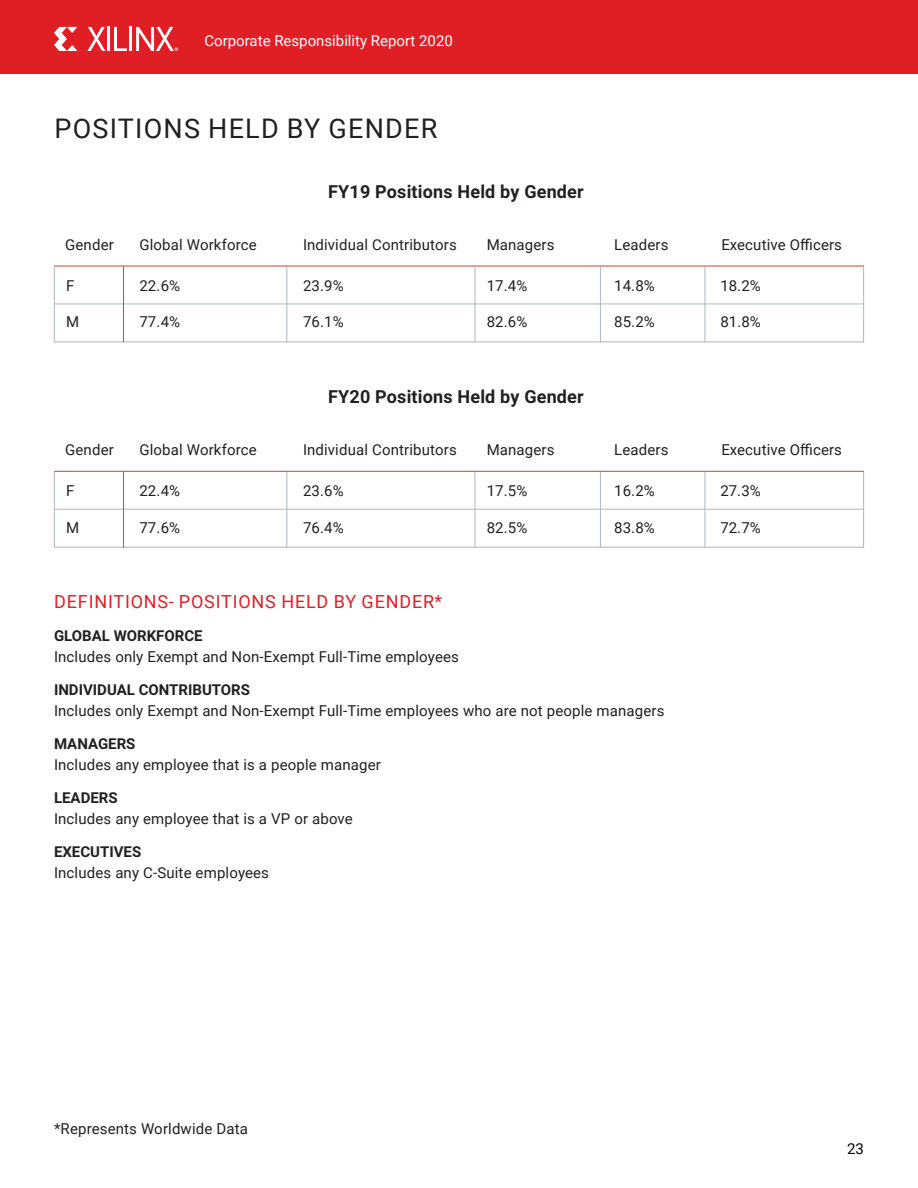
<style>
.page{position:relative;width:918px;height:1188px;background:#fff}
.page>*{position:absolute;margin:0;border:0;box-sizing:border-box;transform-origin:0 0}
.Body{font:27px "Roboto";letter-spacing:.045em;color:#231f20}
.Sub_Title{font:700 18px "Roboto";letter-spacing:.01em;color:#231f20}
.Body-2{font:18px "Roboto";letter-spacing:.045em;color:#e01e25}
.Body-3{font:15px/21px "Roboto";letter-spacing:.01em;color:#231f20}
.t1{font:15px "Roboto";color:#fff}
.t2{font:15px "Roboto";color:#040503}
.s1{font-weight:700}
</style>
<div class="page">
<div style="left:0;top:0;width:918px;height:74px;background:#e01e25"></div>
<svg style="left:54px;top:27px;width:23px;height:24px"></svg>
<svg style="left:87px;top:27px;width:18px;height:24px"></svg>
<hr style="left:107px;top:27px;width:3px;height:24px;background:#fff">
<svg style="left:114px;top:27px;width:13px;height:24px"></svg>
<hr style="left:129px;top:27px;width:3px;height:24px;background:#fff">
<svg style="left:136px;top:27px;width:42px;height:24px"></svg>
<hr style="left:54px;top:266px;width:810px;height:1px;background:#d73e32">
<hr style="left:54px;top:471px;width:810px;height:1px;background:#d73e32">
<hr style="left:286px;top:266px;width:1px;height:76px;background:#aeb8be">
<hr style="left:286px;top:472px;width:1px;height:76px;background:#aeb8be">
<hr style="left:475px;top:266px;width:1px;height:76px;background:#aeb8be">
<hr style="left:475px;top:472px;width:1px;height:76px;background:#aeb8be">
<hr style="left:705px;top:266px;width:1px;height:76px;background:#aeb8be">
<hr style="left:705px;top:472px;width:1px;height:76px;background:#aeb8be">
<hr style="left:600px;top:266px;width:1px;height:76px;background:#aeb8be">
<hr style="left:600px;top:472px;width:1px;height:76px;background:#aeb8be">
<hr style="left:863px;top:266px;width:1px;height:76px;background:#aeb8be">
<hr style="left:863px;top:472px;width:1px;height:76px;background:#aeb8be">
<hr style="left:54px;top:266px;width:1px;height:76px;background:#aeb8be">
<hr style="left:54px;top:472px;width:1px;height:76px;background:#aeb8be">
<hr style="left:54px;top:342px;width:810px;height:1px;background:#aeb8be">
<hr style="left:54px;top:547px;width:810px;height:1px;background:#aeb8be">
<hr style="left:54px;top:304px;width:810px;height:1px;background:#aeb8be">
<hr style="left:54px;top:509px;width:810px;height:1px;background:#aeb8be">
<hr style="left:123px;top:266px;width:1px;height:76px;background:#d73e32">
<hr style="left:123px;top:472px;width:1px;height:76px;background:#d73e32">
<p class="t1" style="left:204px;top:30px;width:250px">Corporate Responsibility Report 2020</p>
<p class="Body" style="left:54px;top:110px;width:384px">POSITIONS HELD BY GENDER</p>
<p class="Sub_Title" style="left:328px;top:179px;width:257px">FY19 Positions Held by Gender</p>
<p class="Body-3" style="left:65px;top:233px;width:50px">Gender</p>
<p class="Body-3" style="left:139px;top:233px;width:119px">Global Workforce</p>
<p class="Body-3" style="left:303px;top:233px;width:155px">Individual Contributors</p>
<p class="Body-3" style="left:487px;top:233px;width:69px">Managers</p>
<p class="Body-3" style="left:614px;top:233px;width:56px">Leaders</p>
<p class="Body-3" style="left:721px;top:233px;width:122px">Executive Officers</p>
<p class="Body-3" style="left:66px;top:275px;width:10px">F</p>
<p class="Body-3" style="left:139px;top:275px;width:42px">22.6%</p>
<p class="Body-3" style="left:303px;top:275px;width:42px">23.9%</p>
<p class="Body-3" style="left:487px;top:275px;width:42px">17.4%</p>
<p class="Body-3" style="left:614px;top:275px;width:42px">14.8%</p>
<p class="Body-3" style="left:720px;top:275px;width:42px">18.2%</p>
<p class="Body-3" style="left:66px;top:311px;width:15px">M</p>
<p class="Body-3" style="left:139px;top:311px;width:42px">77.4%</p>
<p class="Body-3" style="left:303px;top:311px;width:42px">76.1%</p>
<p class="Body-3" style="left:487px;top:311px;width:42px">82.6%</p>
<p class="Body-3" style="left:614px;top:311px;width:42px">85.2%</p>
<p class="Body-3" style="left:720px;top:311px;width:42px">81.8%</p>
<p class="Sub_Title" style="left:328px;top:384px;width:257px">FY20 Positions Held by Gender</p>
<p class="Body-3" style="left:65px;top:439px;width:50px">Gender</p>
<p class="Body-3" style="left:139px;top:439px;width:119px">Global Workforce</p>
<p class="Body-3" style="left:303px;top:439px;width:155px">Individual Contributors</p>
<p class="Body-3" style="left:487px;top:439px;width:69px">Managers</p>
<p class="Body-3" style="left:614px;top:439px;width:56px">Leaders</p>
<p class="Body-3" style="left:721px;top:439px;width:122px">Executive Officers</p>
<p class="Body-3" style="left:66px;top:480px;width:10px">F</p>
<p class="Body-3" style="left:139px;top:480px;width:42px">22.4%</p>
<p class="Body-3" style="left:303px;top:480px;width:42px">23.6%</p>
<p class="Body-3" style="left:487px;top:480px;width:42px">17.5%</p>
<p class="Body-3" style="left:614px;top:480px;width:42px">16.2%</p>
<p class="Body-3" style="left:720px;top:480px;width:42px">27.3%</p>
<p class="Body-3" style="left:66px;top:516px;width:15px">M</p>
<p class="Body-3" style="left:139px;top:516px;width:42px">77.6%</p>
<p class="Body-3" style="left:303px;top:516px;width:42px">76.4%</p>
<p class="Body-3" style="left:487px;top:516px;width:42px">82.5%</p>
<p class="Body-3" style="left:614px;top:516px;width:42px">83.8%</p>
<p class="Body-3" style="left:720px;top:516px;width:42px">72.7%</p>
<p class="Body-2" style="left:54px;top:588px;width:390px">DEFINITIONS- POSITIONS HELD BY GENDER*</p>
<p class="Body-3" style="left:54px;top:624px;width:407px"><span class="s1">GLOBAL WORKFORCE<br></span>Includes only Exempt and Non-Exempt Full-Time employees</p>
<p class="Body-3" style="left:54px;top:678px;width:612px"><span class="s1">INDIVIDUAL CONTRIBUTORS<br></span>Includes only Exempt and Non-Exempt Full-Time employees who are not people managers</p>
<p class="Body-3" style="left:54px;top:732px;width:328px"><span class="s1">MANAGERS<br></span>Includes any employee that is a people manager</p>
<p class="Body-3" style="left:54px;top:786px;width:300px"><span class="s1">LEADERS<br></span>Includes any employee that is a VP or above</p>
<p class="Body-3" style="left:54px;top:840px;width:217px"><span class="s1">EXECUTIVES<br></span>Includes any C-Suite employees</p>
<p class="Body-3" style="left:54px;top:1118px;width:195px">*Represents Worldwide Data</p>
<p class="t2" style="left:847px;top:1138px;width:18px">23</p>
</div>
